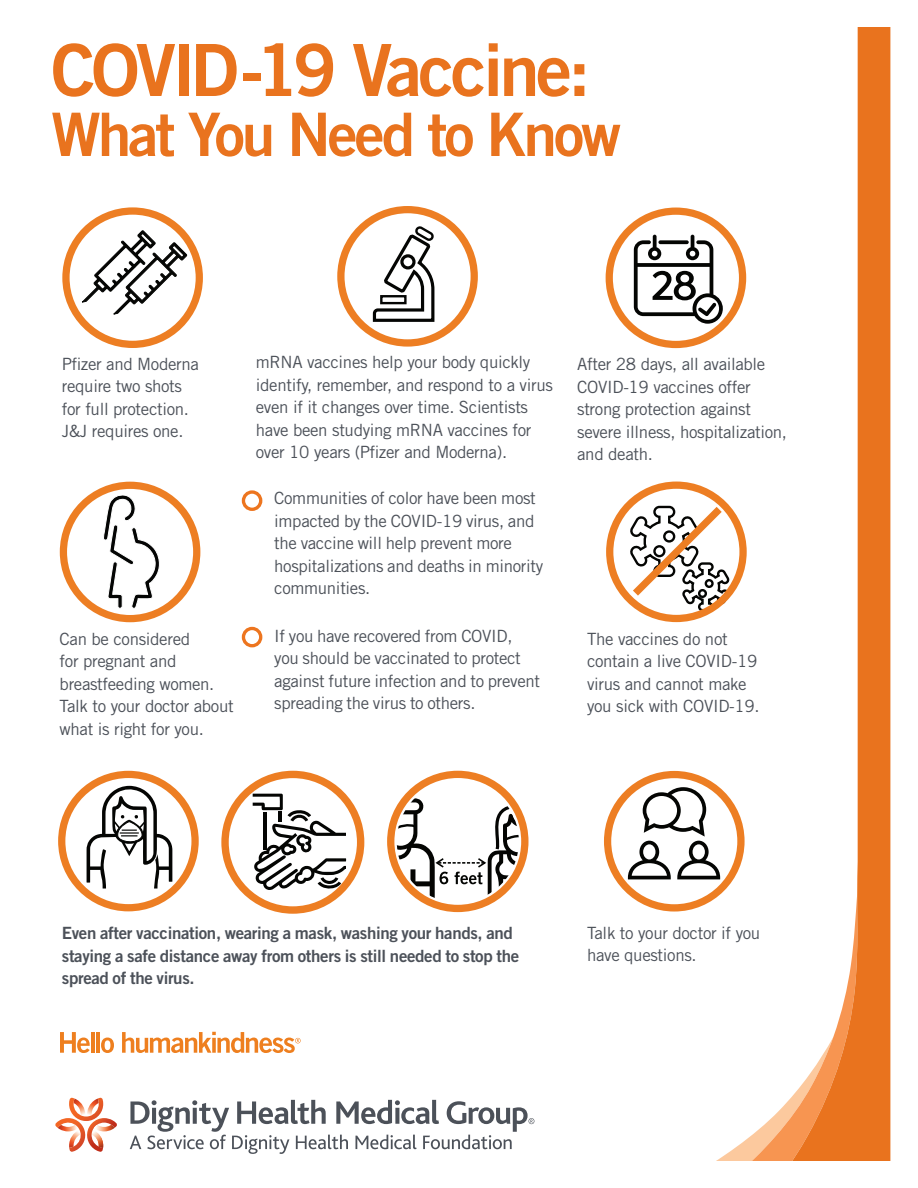
<style>
.page{position:relative;width:918px;height:1188px;background:#fff}
.page>*{position:absolute;margin:0;border:0;box-sizing:border-box;transform-origin:0 0}
.t1{font:84.45px "Trade Gothic LT Std Bd 2";letter-spacing:-.05em;color:#ed751f}
.t2{font:72px "Trade Gothic LT Pro Bd 2";letter-spacing:-.05em;color:#e9731e}
.t3{font:67.5px "Trade Gothic LT Std Bd 2";letter-spacing:-.05em;color:#ed751f}
.t4{font:60px "Trade Gothic LT Pro Bd 2";letter-spacing:-.05em;color:#e9731e}
.t5{font:16.95px/22.5px "Trade Gothic LT Std";letter-spacing:-.02em;color:#4c5159}
.t6{font:16.95px/22.5px "Trade Gothic LT Std Bd 2";letter-spacing:-.02em;color:#4c5159}
</style>
<div class="page">
<svg style="left:627px;top:893px;width:80px;height:16px"></svg>
<svg style="left:707px;top:27px;width:183px;height:1134px"></svg>
<div style="left:62px;top:207px;width:141px;height:141px;border:7px solid #ed7e23;border-radius:50%"></div>
<svg style="left:81px;top:230px;width:106px;height:85px"></svg>
<div style="left:60px;top:482px;width:140px;height:140px;border:7px solid #ed7e23;border-radius:50%"></div>
<svg style="left:102px;top:494px;width:59px;height:115px"></svg>
<div style="left:337px;top:206px;width:141px;height:141px;border:7px solid #ed7e23;border-radius:50%"></div>
<svg style="left:371px;top:224px;width:64px;height:98px"></svg>
<div style="left:606px;top:482px;width:141px;height:140px;border:7px solid #ed7e23;border-radius:50%"></div>
<svg style="left:625px;top:499px;width:107px;height:114px"></svg>
<div style="left:387px;top:771px;width:142px;height:141px;border:7px solid #ed7e23;border-radius:50%"></div>
<svg style="left:397px;top:798px;width:122px;height:104px"></svg>
<div style="left:58px;top:771px;width:141px;height:140px;border:7px solid #ed7e23;border-radius:50%"></div>
<svg style="left:87px;top:786px;width:85px;height:103px"></svg>
<svg style="left:252px;top:794px;width:94px;height:96px"></svg>
<div style="left:221px;top:771px;width:143px;height:143px;border:7px solid #ed7e23;border-radius:50%"></div>
<div style="left:242px;top:490px;width:20px;height:21px;border:3px solid #ed751f;border-radius:50%"></div>
<div style="left:242px;top:627px;width:20px;height:20px;border:3px solid #ed751f;border-radius:50%"></div>
<div style="left:604px;top:771px;width:141px;height:141px;border:7px solid #ed7e23;border-radius:50%"></div>
<svg style="left:628px;top:787px;width:92px;height:92px"></svg>
<div style="left:606px;top:208px;width:140px;height:140px;border:7px solid #ed7e23;border-radius:50%"></div>
<svg style="left:634px;top:235px;width:89px;height:89px"></svg>
<svg style="left:55px;top:1032px;width:778px;height:129px"></svg>
<h1 class="t1" style="left:62px;top:-10px;width:628px">COVID-19 Vaccine:</h1>
<h3 class="t3" style="left:62px;top:74px;width:630px">What You Need to Know</h3>
<h2 class="t2" style="left:51px;top:26px;width:541px">COVID-19 Vaccine:</h2>
<h3 class="t4" style="left:51px;top:97px;width:571px">What You Need to Know</h3>
<p class="t5" style="left:62px;top:352px;width:139px">Pfizer and Moderna require two shots for full protection.<br>J&amp;J requires one.</p>
<p class="t5" style="left:256px;top:351px;width:299px">mRNA vaccines help your body quickly identify, remember, and respond to a virus even if it changes over time. Scientists have been studying mRNA vaccines for over 10 years (Pfizer and Moderna).</p>
<p class="t5" style="left:60px;top:627px;width:176px">Can be considered<br>for pregnant and breastfeeding women.<br>Talk to your doctor about what is right for you.</p>
<p class="t5" style="left:274px;top:487px;width:271px">Communities of color have been most impacted by the COVID-19 virus, and the vaccine will help prevent more hospitalizations and deaths in minority communities.</p>
<p class="t5" style="left:274px;top:624px;width:267px">If you have recovered from COVID, you should be vaccinated to protect against future infection and to prevent spreading the virus to others.</p>
<p class="t5" style="left:577px;top:353px;width:211px">After 28 days, all available<br>COVID-19 vaccines offer strong protection against severe illness, hospitalization, and death.</p>
<p class="t5" style="left:587px;top:627px;width:174px">The vaccines do not contain a live COVID-19 virus and cannot make you sick with COVID-19.</p>
<p class="t6" style="left:62px;top:921px;width:459px">Even after vaccination, wearing a mask, washing your hands, and staying a safe distance away from others is still needed to stop the spread of the virus.</p>
<p class="t5" style="left:587px;top:921px;width:175px">Talk to your doctor if you have questions.</p>
</div>
